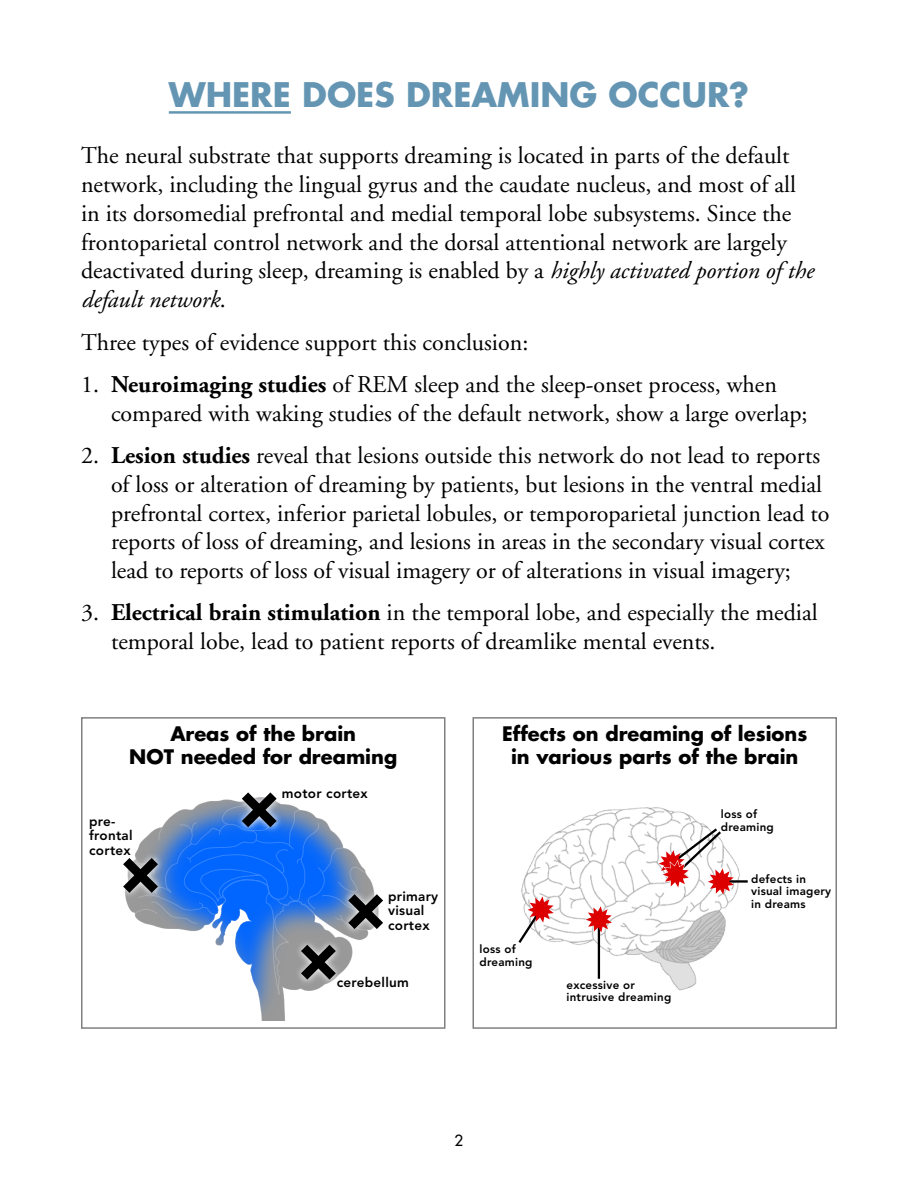
<style>
.page{position:relative;width:918px;height:1188px;background:#fff}
.page>*{position:absolute;margin:0;border:0;box-sizing:border-box;transform-origin:0 0}
.t1{font:700 33px "Futura";color:#6496b4}
.t2{font:24px/28.8px "Adobe Garamond";color:#000}
.t3{font:700 19.5px/23.4px "Futura";color:#000;text-align:center}
.t4{font:15px "Futura";color:#000}
.t5{font:800 13.5px/14.4px "Avenir";letter-spacing:.02em;color:#000}
.t6{font:800 11.55px/12.3px "Avenir";letter-spacing:.02em;color:#000}
.s1{font-style:italic}
.s2{font-weight:700}
</style>
<div class="page">
<hr style="left:169px;top:111px;width:122px;height:3px;background:#6496b4">
<img style="left:521px;top:807px;width:219px;height:184px">
<hr style="left:721px;top:880px;width:27px;height:3px;background:#000">
<hr style="left:598px;top:919px;width:2px;height:60px;background:#000">
<svg style="left:518px;top:896px;width:36px;height:50px"></svg>
<svg style="left:586px;top:906px;width:26px;height:27px"></svg>
<svg style="left:659px;top:826px;width:75px;height:69px"></svg>
<div style="left:472px;top:717px;width:365px;height:312px;border:2px solid #808080"></div>
<svg style="left:123px;top:792px;width:260px;height:229px"></svg>
<div style="left:81px;top:717px;width:365px;height:312px;border:2px solid #808080"></div>
<h1 class="t1" style="left:169px;top:72px;width:582px">WHERE DOES DREAMING OCCUR?</h1>
<p class="t2" style="left:81px;top:142px;width:734px">The neural substrate that supports dreaming is located in parts of the default network, including the lingual gyrus and the caudate nucleus, and most of all in its dorsomedial prefrontal and medial temporal lobe subsystems. Since the frontoparietal control network and the dorsal attentional network are largely deactivated during sleep, dreaming is enabled by a <span class="s1">highly activated portion of the default network</span>.</p>
<p class="t2" style="left:81px;top:328px;width:449px">Three types of evidence support this conclusion:</p>
<p class="t2" style="left:111px;top:370px;width:698px;text-indent:-30px">1. <span class="s2">Neuroimaging studies</span> of REM sleep and the sleep-onset process, when compared with waking studies of the default network, show a large overlap;</p>
<p class="t2" style="left:111px;top:442px;width:720px;text-indent:-30px">2. <span class="s2">Lesion studies</span> reveal that lesions outside this network do not lead to reports of loss or alteration of dreaming by patients, but lesions in the ventral medial prefrontal cortex, inferior parietal lobules, or temporoparietal junction lead to reports of loss of dreaming, and lesions in areas in the secondary visual cortex lead to reports of loss of visual imagery or of alterations in visual imagery;</p>
<p class="t2" style="left:111px;top:599px;width:708px;text-indent:-30px">3. <span class="s2">Electrical brain stimulation</span> in the temporal lobe, and especially the medial temporal lobe, lead to patient reports of dreamlike mental events.</p>
<p class="t3" style="left:129px;top:721px;width:270px">Areas of the brain<br>NOT needed for dreaming</p>
<p class="t5" style="left:282px;top:787px;width:87px">motor cortex</p>
<p class="t5" style="left:89px;top:814px;width:45px">pre&shy;frontal cortex</p>
<p class="t5" style="left:388px;top:889px;width:52px">primary visual cortex</p>
<p class="t5" style="left:337px;top:975px;width:74px">cerebellum</p>
<p class="t3" style="left:502px;top:721px;width:307px">Effects on dreaming of lesions in various parts of the brain</p>
<p class="t6" style="left:721px;top:808px;width:54px">loss of dreaming</p>
<p class="t6" style="left:480px;top:943px;width:54px">loss of dreaming</p>
<p class="t6" style="left:567px;top:979px;width:106px">excessive or intrusive dreaming</p>
<p class="t6" style="left:751px;top:873px;width:82px">defects in visual imagery in dreams</p>
<p class="t4" style="left:455px;top:1131px;width:10px">2</p>
</div>
